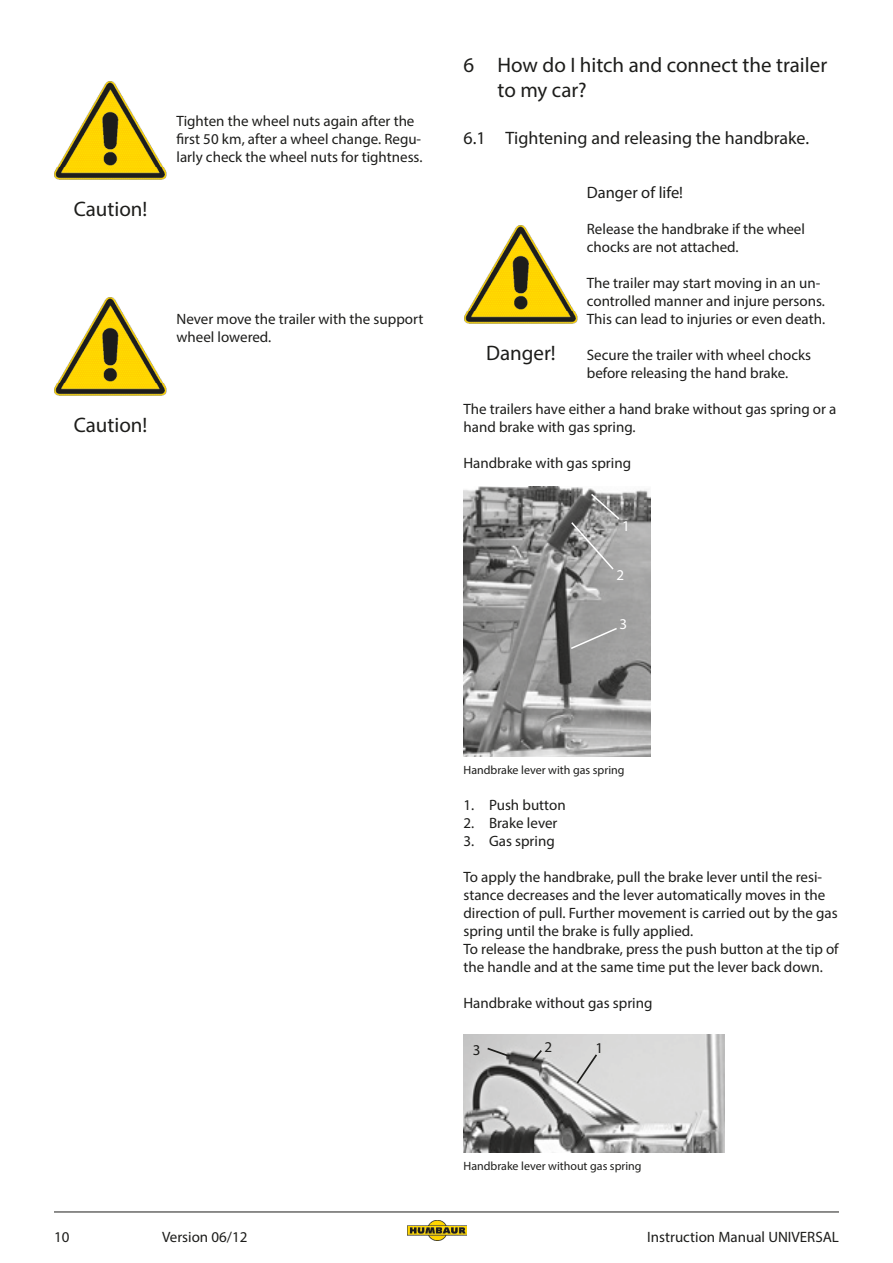
<style>
.page{position:relative;width:893px;height:1263px;background:#fff}
.page>*{position:absolute;margin:0;border:0;box-sizing:border-box;transform-origin:0 0}
.t1{font:21px/25.2px "Myriad Pro";color:#1d1d1b}
.t2{font:18px "Myriad Pro";color:#1d1d1b}
.t3{font:16.5px "Myriad Pro";color:#1d1d1b}
.t4{font:15px/18px "Myriad Pro";color:#1d1d1b}
.t5{font:15px "Myriad Pro";color:#fff}
.t6{font:12px "Myriad Pro";color:#1d1d1b}
</style>
<div class="page">
<hr style="left:54px;top:1211px;width:785px;height:1px;background:#1d1d1b">
<img style="left:408px;top:1220px;width:59px;height:20px">
<img style="left:54px;top:82px;width:113px;height:97px">
<img style="left:54px;top:298px;width:113px;height:97px">
<img style="left:463px;top:486px;width:188px;height:270px">
<svg style="left:570px;top:492px;width:51px;height:79px;background:#959594"></svg>
<svg style="left:569px;top:626px;width:50px;height:24px"></svg>
<img style="left:463px;top:1035px;width:262px;height:117px">
<svg style="left:575px;top:1052px;width:24px;height:33px"></svg>
<svg style="left:530px;top:1048px;width:14px;height:15px"></svg>
<svg style="left:485px;top:1046px;width:25px;height:12px"></svg>
<img style="left:465px;top:226px;width:112px;height:97px">
<h1 class="t1" style="left:74px;top:196px;width:75px">Caution!</h1>
<p class="t4" style="left:176px;top:112px;width:248px">Tighten the wheel nuts again after the first 50 km, after a wheel change. Regu&shy;larly check the wheel nuts for tightness.</p>
<h1 class="t1" style="left:74px;top:412px;width:75px">Caution!</h1>
<p class="t4" style="left:176px;top:310px;width:248px">Never move the trailer with the support wheel lowered.</p>
<h1 class="t1" style="left:497px;top:52px;width:331px;text-indent:-34px">6 How do I hitch and connect the trailer to my car?</h1>
<p class="t2" style="left:463px;top:127px;width:347px">6.1 Tightening and releasing the handbrake.</p>
<p class="t3" style="left:587px;top:182px;width:98px">Danger of life!</p>
<p class="t4" style="left:587px;top:220px;width:220px">Release the handbrake if the wheel chocks are not attached.</p>
<p class="t4" style="left:587px;top:274px;width:240px">The trailer may start moving in an un&shy;controlled manner and injure persons.<br>This can lead to injuries or even death.</p>
<p class="t4" style="left:587px;top:346px;width:226px">Secure the trailer with wheel chocks before releasing the hand brake.</p>
<p class="t4" style="left:463px;top:400px;width:374px">The trailers have either a hand brake without gas spring or a hand brake with gas spring.</p>
<p class="t4" style="left:463px;top:454px;width:169px">Handbrake with gas spring</p>
<h1 class="t1" style="left:486px;top:340px;width:71px">Danger!</h1>
<p class="t5" style="left:622px;top:516px;width:9px">1</p>
<p class="t5" style="left:617px;top:566px;width:9px">2</p>
<p class="t5" style="left:619px;top:614px;width:9px">3</p>
<p class="t6" style="left:463px;top:763px;width:163px">Handbrake lever with gas spring</p>
<p class="t4" style="left:463px;top:796px;width:104px">1. Push button</p>
<p class="t4" style="left:463px;top:814px;width:95px">2. Brake lever</p>
<p class="t4" style="left:463px;top:832px;width:93px">3. Gas spring</p>
<p class="t4" style="left:463px;top:868px;width:377px">To apply the handbrake, pull the brake lever until the resi&shy;stance decreases and the lever automatically moves in the direction of pull. Further movement is carried out by the gas spring until the brake is fully applied.<br>To release the handbrake, press the push button at the tip of the handle and at the same time put the lever back down.</p>
<p class="t4" style="left:463px;top:994px;width:190px">Handbrake without gas spring</p>
<p class="t4" style="left:473px;top:1040px;width:9px">3</p>
<p class="t4" style="left:545px;top:1038px;width:9px">2</p>
<p class="t4" style="left:596px;top:1039px;width:9px">1</p>
<p class="t6" style="left:463px;top:1159px;width:180px">Handbrake lever without gas spring</p>
<p class="t4" style="left:54px;top:1228px;width:17px">10</p>
<p class="t4" style="left:162px;top:1228px;width:87px">Version 06/12</p>
<p class="t4" style="left:647px;top:1228px;width:193px">Instruction Manual UNIVERSAL</p>
</div>
